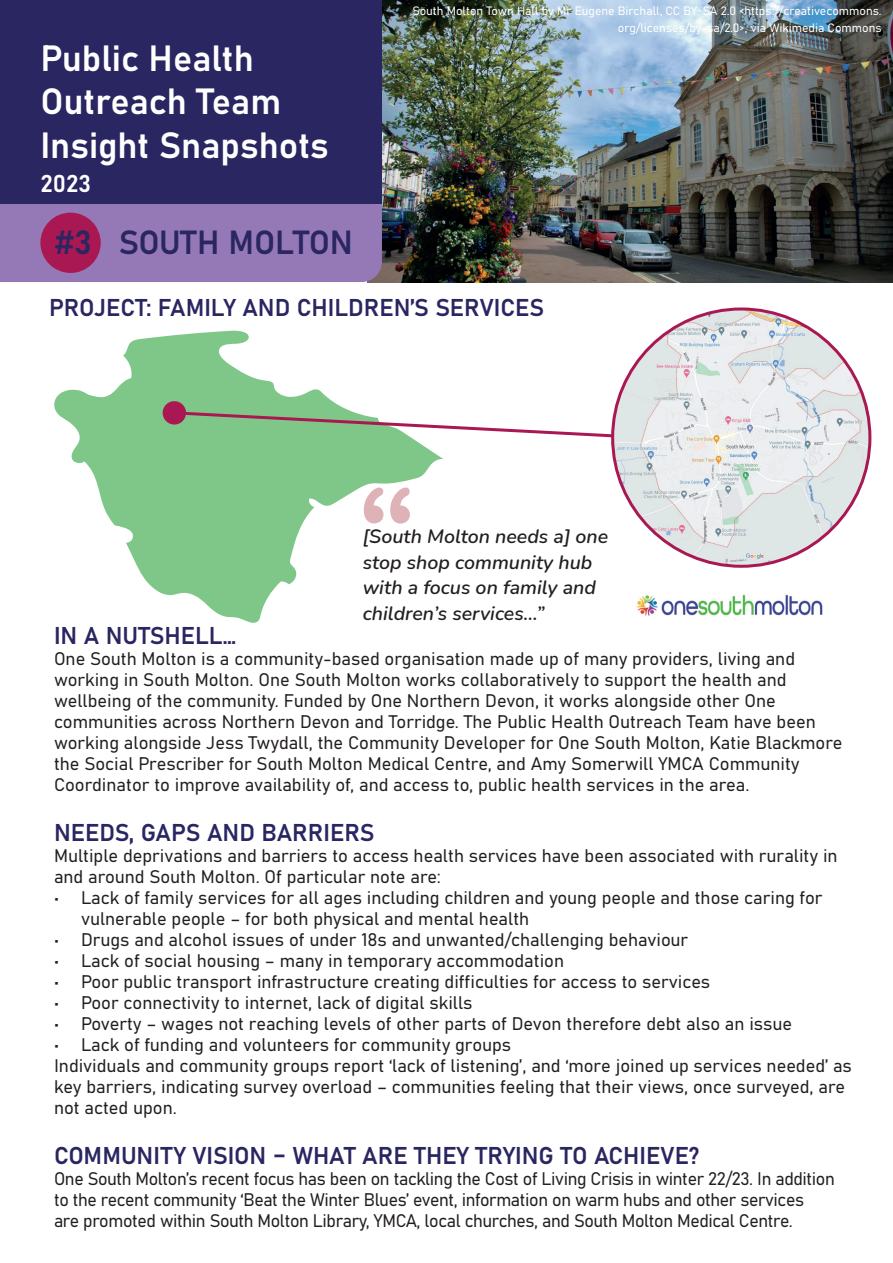
<style>
.page{position:relative;width:893px;height:1263px;background:#fff}
.page>*{position:absolute;margin:0;border:0;box-sizing:border-box;transform-origin:0 0}
.t1{font:36px/43.2px "Bahnschrift";color:#fff}
.t2{font:33px "Bahnschrift";letter-spacing:-.01em;color:#292662}
.t3{font:24px "Bahnschrift";color:#292662}
.t4{font:24px "Bahnschrift";color:#fff}
.t5{font:italic 600 19.5px/25.5px "Nunito";color:#231f20}
.t6{font:18px/21px "Bahnschrift";color:#231f20}
.t7{font:18px/21px "Bahnschrift";letter-spacing:-.02em;color:#231f20}
.t8{font:12px/16.5px "Bahnschrift";color:#fff;text-align:right}
</style>
<div class="page">
<img style="left:382px;top:0;width:511px;height:282px">
<div style="left:0;top:204px;width:382px;height:78px;background:#9579b6"></div>
<div style="left:0;top:0;width:382px;height:204px;background:#292662"></div>
<div style="left:40px;top:213px;width:61px;height:60px;background:#a91853;border-radius:50%"></div>
<svg style="left:54px;top:330px;width:389px;height:293px"></svg>
<div style="left:163px;top:402px;width:22px;height:22px;background:#a91853;border-radius:50%"></div>
<div style="left:163px;top:401px;width:23px;height:23px;border:2px solid #a91853;border-radius:50%"></div>
<svg style="left:171px;top:410px;width:445px;height:33px"></svg>
<img style="left:613px;top:309px;width:257px;height:257px;border-radius:129px">
<img style="left:364px;top:487px;width:46px;height:37px">
<img style="left:636px;top:594px;width:187px;height:22px">
<h1 class="t1" style="left:40px;top:34px;width:290px">Public Health<br>Outreach Team<br>Insight Snapshots</h1>
<h3 class="t4" style="left:40px;top:165px;width:52px">2023</h3>
<h2 class="t2" style="left:54px;top:217px;width:301px">#3 SOUTH MOLTON</h2>
<p class="t8" style="left:412px;top:2px;width:471px">South Molton Town Hall by Mr Eugene Birchall, CC BY-SA 2.0 &lt;https://creativecommons. org/licenses/by-sa/2.0&gt;, via Wikimedia Commons</p>
<h3 class="t3" style="left:49px;top:289px;width:497px">PROJECT: FAMILY AND CHILDREN’S SERVICES</h3>
<p class="t5" style="left:363px;top:523px;width:247px">[South Molton needs a] one stop shop community hub with a focus on family and children’s services...”</p>
<h3 class="t3" style="left:54px;top:617px;width:184px">IN A NUTSHELL…</h3>
<p class="t6" style="left:54px;top:647px;width:790px">One South Molton is a community-based organisation made up of many providers, living and working in South Molton. One South Molton works collaboratively to support the health and wellbeing of the community. Funded by One Northern Devon, it works alongside other One communities across Northern Devon and Torridge. The Public Health Outreach Team have been working alongside Jess Twydall, the Community Developer for One South Molton, Katie Blackmore the Social Prescriber for South Molton Medical Centre, and Amy Somerwill YMCA Community Coordinator to improve availability of, and access to, public health services in the area.</p>
<h3 class="t3" style="left:54px;top:814px;width:322px">NEEDS, GAPS AND BARRIERS</h3>
<p class="t6" style="left:54px;top:844px;width:785px">Multiple deprivations and barriers to access health services have been associated with rurality in and around South Molton. Of particular note are:</p>
<p class="t6" style="left:81px;top:886px;width:743px;text-indent:-27px">• Lack of family services for all ages including children and young people and those caring for vulnerable people – for both physical and mental health</p>
<p class="t6" style="left:54px;top:928px;width:636px">• Drugs and alcohol issues of under 18s and unwanted/challenging behaviour</p>
<p class="t6" style="left:54px;top:949px;width:512px">• Lack of social housing – many in temporary accommodation</p>
<p class="t6" style="left:54px;top:970px;width:658px">• Poor public transport infrastructure creating difficulties for access to services</p>
<p class="t6" style="left:54px;top:991px;width:420px">• Poor connectivity to internet, lack of digital skills</p>
<p class="t6" style="left:54px;top:1012px;width:740px">• Poverty – wages not reaching levels of other parts of Devon therefore debt also an issue</p>
<p class="t6" style="left:54px;top:1033px;width:799px">• Lack of funding and volunteers for community groups<br>Individuals and community groups report ‘lack of listening’, and ‘more joined up services needed’ as key barriers, indicating survey overload – communities feeling that their views, once surveyed, are not acted upon.</p>
<h3 class="t3" style="left:54px;top:1137px;width:647px">COMMUNITY VISION – WHAT ARE THEY TRYING TO ACHIEVE?</h3>
<p class="t7" style="left:54px;top:1167px;width:782px">One South Molton’s recent focus has been on tackling the Cost of Living Crisis in winter 22/23. In addition to the recent community ‘Beat the Winter Blues’ event, information on warm hubs and other services<br>are promoted within South Molton Library, YMCA, local churches, and South Molton Medical Centre.</p>
</div>
